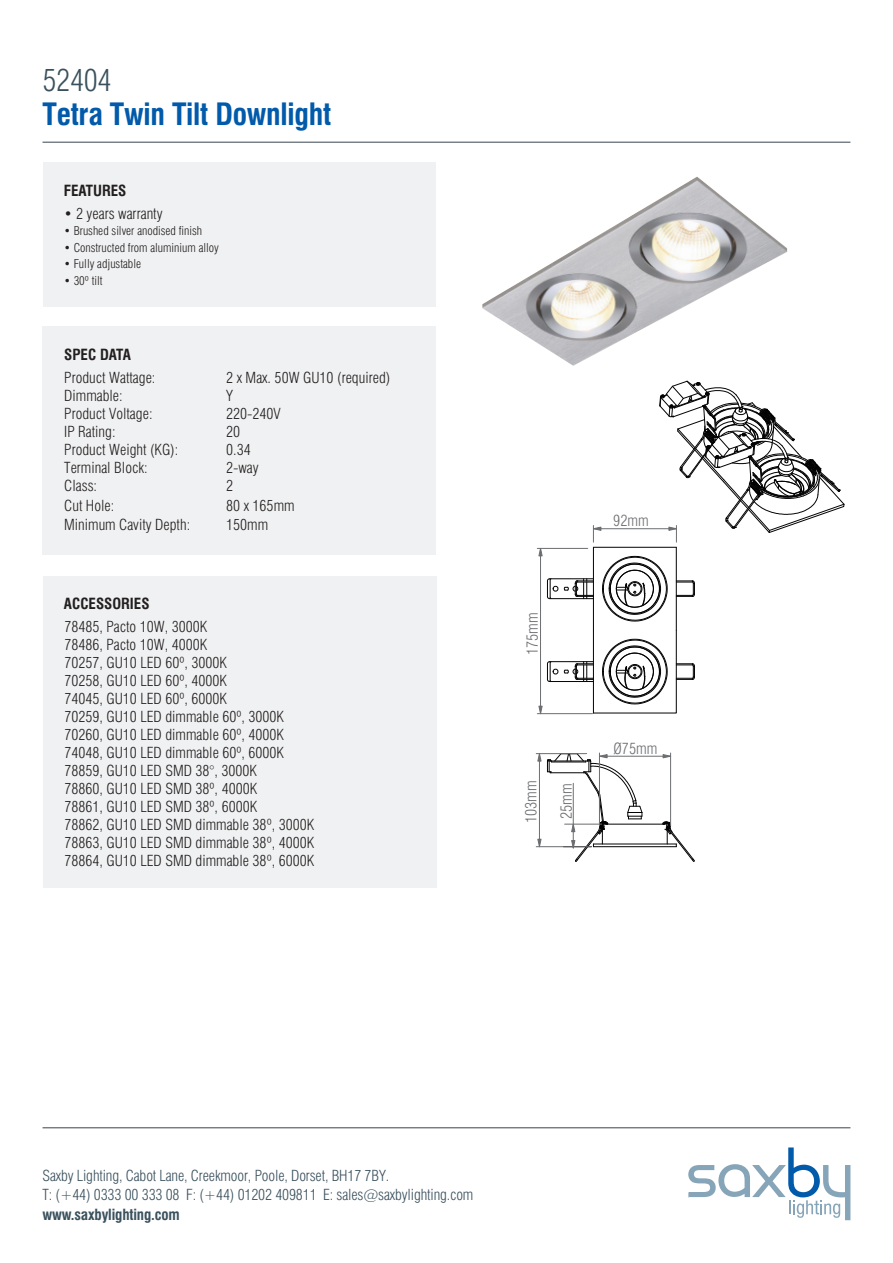
<style>
.page{position:relative;width:893px;height:1263px;background:#fff}
.page>*{position:absolute;margin:0;border:0;box-sizing:border-box;transform-origin:0 0}
.t1{font:700 condensed 30px "Swiss 721 BT";letter-spacing:-.01em;color:#015aaa}
.t2{font:300 condensed 30px "Swiss 721 BT";letter-spacing:-.01em;color:#3a515d}
.t3{font:300 condensed 15.3px "Swiss 721 BT";color:#6c6d70}
.t4{font:300 condensed 15px/18px "Swiss 721 BT";color:#231f20}
.t5{font:300 condensed 15px/19.5px "Swiss 721 BT";letter-spacing:-.01em;color:#3a515d}
.t6{font:700 condensed 15px "Swiss 721 BT";color:#231f20}
.t7{font:700 condensed 15px "Swiss 721 BT";letter-spacing:-.01em;color:#3a515d}
.t8{font:300 condensed 12px "Swiss 721 BT";color:#231f20}
</style>
<div class="page">
<svg style="left:688px;top:1147px;width:162px;height:73px"></svg>
<hr style="left:43px;top:142px;width:807px;height:1px;background:#38454d">
<hr style="left:43px;top:1127px;width:807px;height:1px;background:#38454d">
<div style="left:43px;top:162px;width:393px;height:144px;background:#f0f1f2"></div>
<div style="left:43px;top:327px;width:393px;height:228px;background:#f0f1f2"></div>
<img style="left:482px;top:177px;width:305px;height:189px">
<div style="left:43px;top:576px;width:393px;height:311px;background:#f0f1f2"></div>
<hr style="left:593px;top:846px;width:83px;height:1px;background:#030303">
<hr style="left:593px;top:844px;width:83px;height:1px;background:#030303">
<hr style="left:604px;top:824px;width:63px;height:1px;background:#030303">
<hr style="left:549px;top:681px;width:44px;height:1px;background:#030303">
<hr style="left:549px;top:661px;width:44px;height:1px;background:#030303">
<svg style="left:547px;top:661px;width:11px;height:21px"></svg>
<svg style="left:662px;top:821px;width:33px;height:41px"></svg>
<svg style="left:564px;top:630px;width:131px;height:84px"></svg>
<hr style="left:676px;top:547px;width:1px;height:83px;background:#030303">
<hr style="left:549px;top:598px;width:44px;height:1px;background:#030303">
<hr style="left:549px;top:578px;width:44px;height:1px;background:#030303">
<hr style="left:593px;top:547px;width:1px;height:83px;background:#030303">
<hr style="left:593px;top:547px;width:83px;height:1px;background:#030303">
<svg style="left:547px;top:578px;width:11px;height:21px"></svg>
<svg style="left:602px;top:556px;width:66px;height:66px"></svg>
<svg style="left:676px;top:580px;width:19px;height:17px"></svg>
<svg style="left:564px;top:579px;width:29px;height:20px"></svg>
<hr style="left:536px;top:846px;width:55px;height:1px;background:#6c6d70">
<hr style="left:536px;top:753px;width:51px;height:1px;background:#6c6d70">
<hr style="left:593px;top:528px;width:83px;height:1px;background:#6c6d70">
<svg style="left:593px;top:525px;width:8px;height:17px"></svg>
<svg style="left:659px;top:380px;width:186px;height:162px"></svg>
<hr style="left:670px;top:753px;width:1px;height:73px;background:#6c6d70">
<hr style="left:600px;top:756px;width:71px;height:1px;background:#6c6d70">
<svg style="left:537px;top:753px;width:106px;height:109px"></svg>
<svg style="left:663px;top:754px;width:8px;height:4px"></svg>
<hr style="left:537px;top:713px;width:55px;height:1px;background:#6c6d70">
<hr style="left:537px;top:548px;width:51px;height:1px;background:#6c6d70">
<hr style="left:540px;top:548px;width:1px;height:166px;background:#6c6d70">
<svg style="left:538px;top:706px;width:5px;height:8px"></svg>
<svg style="left:538px;top:548px;width:5px;height:8px"></svg>
<h1 class="t2" style="left:43px;top:62px;width:70px">52404</h1>
<h1 class="t1" style="left:43px;top:96px;width:290px">Tetra Twin Tilt Downlight</h1>
<p class="t6" style="left:64px;top:181px;width:64px">FEATURES</p>
<p class="t4" style="left:64px;top:204px;width:100px">• 2 years warranty</p>
<p class="t8" style="left:64px;top:224px;width:140px">• Brushed silver anodised finish</p>
<p class="t8" style="left:64px;top:240px;width:157px">• Constructed from aluminium alloy</p>
<p class="t8" style="left:64px;top:257px;width:79px">• Fully adjustable</p>
<p class="t8" style="left:64px;top:273px;width:40px">• 30º tilt</p>
<p class="t6" style="left:64px;top:346px;width:68px">SPEC DATA</p>
<p class="t4" style="left:64px;top:369px;width:93px">Product Wattage:</p>
<p class="t4" style="left:226px;top:369px;width:166px">2 x Max. 50W GU10 (required)</p>
<p class="t4" style="left:64px;top:387px;width:60px">Dimmable:</p>
<p class="t4" style="left:226px;top:387px;width:8px">Y</p>
<p class="t4" style="left:64px;top:405px;width:90px">Product Voltage:</p>
<p class="t4" style="left:226px;top:405px;width:56px">220-240V</p>
<p class="t4" style="left:64px;top:423px;width:53px">IP Rating:</p>
<p class="t4" style="left:226px;top:423px;width:16px">20</p>
<p class="t4" style="left:64px;top:441px;width:116px">Product Weight (KG):</p>
<p class="t4" style="left:226px;top:441px;width:26px">0.34</p>
<p class="t4" style="left:64px;top:459px;width:85px">Terminal Block:</p>
<p class="t4" style="left:226px;top:459px;width:34px">2-way</p>
<p class="t4" style="left:64px;top:477px;width:34px">Class:</p>
<p class="t4" style="left:226px;top:477px;width:9px">2</p>
<p class="t4" style="left:64px;top:496px;width:52px">Cut Hole:</p>
<p class="t4" style="left:226px;top:496px;width:70px">80 x 165mm</p>
<p class="t4" style="left:64px;top:516px;width:127px">Minimum Cavity Depth:</p>
<p class="t4" style="left:226px;top:516px;width:43px">150mm</p>
<p class="t6" style="left:64px;top:595px;width:87px">ACCESSORIES</p>
<p class="t4" style="left:64px;top:618px;width:251px">78485, Pacto 10W, 3000K<br>78486, Pacto 10W, 4000K<br>70257, GU10 LED 60º, 3000K<br>70258, GU10 LED 60º, 4000K<br>74045, GU10 LED 60º, 6000K<br>70259, GU10 LED dimmable 60º, 3000K<br>70260, GU10 LED dimmable 60º, 4000K<br>74048, GU10 LED dimmable 60º, 6000K<br>78859, GU10 LED SMD 38°, 3000K<br>78860, GU10 LED SMD 38º, 4000K<br>78861, GU10 LED SMD 38º, 6000K<br>78862, GU10 LED SMD dimmable 38º, 3000K<br>78863, GU10 LED SMD dimmable 38º, 4000K<br>78864, GU10 LED SMD dimmable 38º, 6000K</p>
<p class="t3" style="left:523px;top:655px;width:44px;rotate:-90deg">175mm</p>
<p class="t3" style="left:522px;top:823px;width:44px;rotate:-90deg">103mm</p>
<p class="t3" style="left:557px;top:819px;width:37px;rotate:-90deg">25mm</p>
<p class="t3" style="left:613px;top:511px;width:37px">92mm</p>
<p class="t3" style="left:614px;top:739px;width:45px">Ø75mm</p>
<p class="t5" style="left:43px;top:1166px;width:432px">Saxby Lighting, Cabot Lane, Creekmoor, Poole, Dorset, BH17 7BY.<br>T: (+44) 0333 00 333 08 F: (+44) 01202 409811 E: sales@saxbylighting.com</p>
<p class="t7" style="left:43px;top:1205px;width:139px">www.saxbylighting.com</p>
</div>
